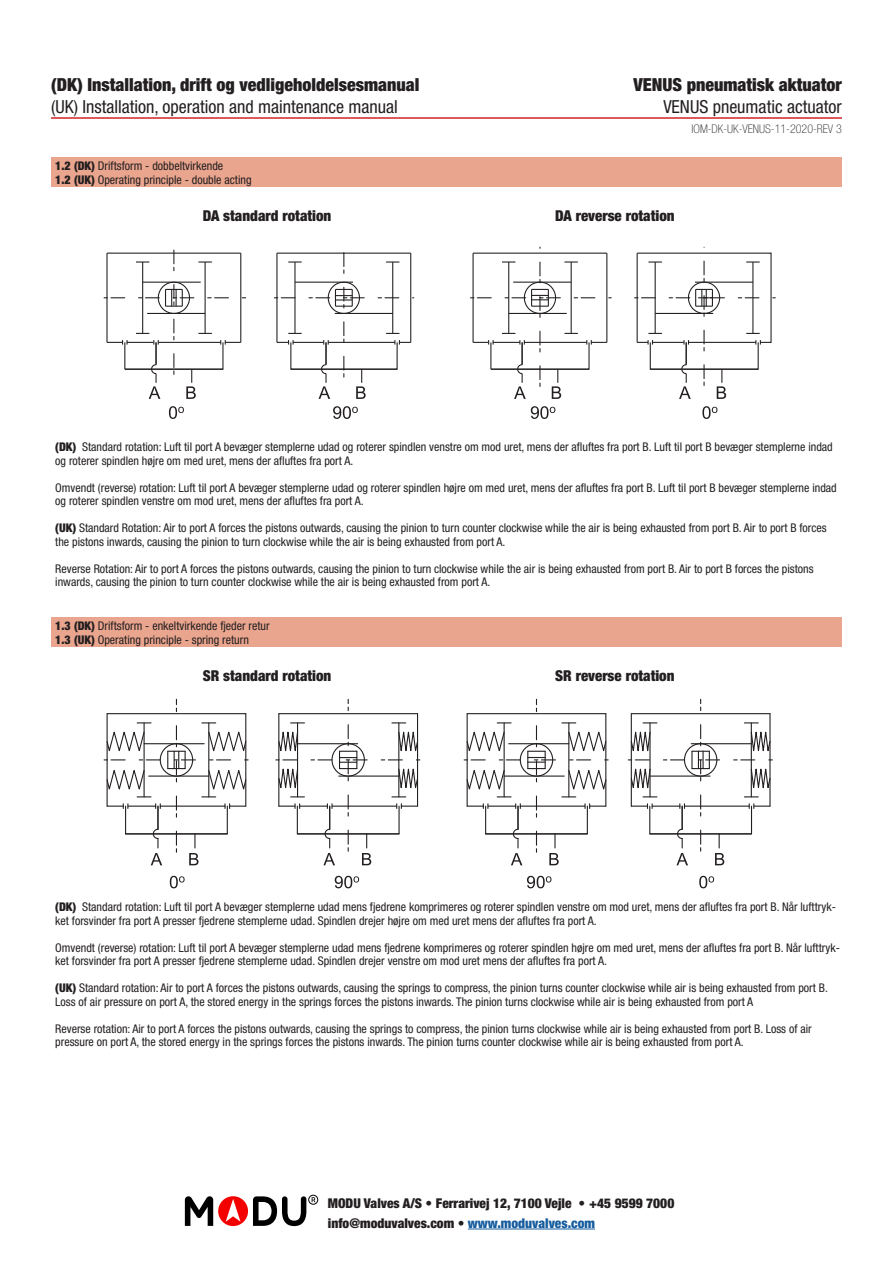
<style>
.page{position:relative;width:893px;height:1263px;background:#fff}
.page>*{position:absolute;margin:0;border:0;box-sizing:border-box;transform-origin:0 0}
.t1{font:900 condensed 18px "Helvetica Neue LT Std";color:#231f20}
.t2{font:condensed 18px "Helvetica Neue LT Std";color:#231f20}
.t3{font:900 condensed 15px "Helvetica Neue LT Std";color:#231f20}
.t4{font:900 condensed 13.5px/19.5px "Helvetica Neue LT Std";color:#231f20}
.t5{font:condensed 12px/13.5px "Helvetica Neue LT Std";color:#231f20}
.t6{font:100 condensed 12px "Helvetica Neue LT Std";color:#231f20}
.s1{font-weight:900}
.s2{font-weight:300;font-stretch:normal}
.s3{color:#175d9e}
</style>
<div class="page">
<div style="left:51px;top:157px;width:791px;height:30px;background:#eaa58e"></div>
<hr style="left:51px;top:117px;width:791px;height:2px;background:#d1232a">
<svg style="left:169px;top:406px;width:15px;height:13px"></svg>
<svg style="left:333px;top:406px;width:25px;height:13px"></svg>
<svg style="left:531px;top:406px;width:24px;height:13px"></svg>
<svg style="left:702px;top:406px;width:15px;height:13px"></svg>
<svg style="left:274px;top:252px;width:140px;height:147px"></svg>
<svg style="left:104px;top:249px;width:143px;height:150px"></svg>
<svg style="left:470px;top:247px;width:141px;height:152px"></svg>
<svg style="left:635px;top:247px;width:140px;height:152px"></svg>
<div style="left:51px;top:617px;width:791px;height:30px;background:#eaa58e"></div>
<svg style="left:104px;top:699px;width:145px;height:166px"></svg>
<svg style="left:276px;top:699px;width:145px;height:166px"></svg>
<svg style="left:464px;top:699px;width:145px;height:166px"></svg>
<svg style="left:628px;top:699px;width:145px;height:166px"></svg>
<svg style="left:170px;top:876px;width:15px;height:12px"></svg>
<svg style="left:335px;top:876px;width:24px;height:12px"></svg>
<svg style="left:527px;top:876px;width:24px;height:12px"></svg>
<svg style="left:699px;top:876px;width:15px;height:12px"></svg>
<div style="left:218px;top:1196px;width:30px;height:30px;background:#f50000;border-radius:50%"></div>
<svg style="left:226px;top:1199px;width:14px;height:22px"></svg>
<svg style="left:185px;top:1196px;width:28px;height:30px"></svg>
<svg style="left:253px;top:1196px;width:53px;height:30px"></svg>
<div style="left:308px;top:1195px;width:10px;height:9px;border:1px solid #000;border-radius:50%"></div>
<svg style="left:312px;top:1197px;width:3px;height:5px"></svg>
<hr style="left:468px;top:1228px;width:127px;height:1px;background:#175d9e">
<h1 class="t1" style="left:51px;top:74px;width:370px">(DK) Installation, drift og vedligeholdelsesmanual</h1>
<h1 class="t2" style="left:51px;top:96px;width:348px">(UK) Installation, operation and maintenance manual</h1>
<p class="t5" style="left:55px;top:158px;width:198px;line-height:14.4px"><span class="s1">1.2 (DK)</span> Driftsform - dobbeltvirkende<br><span class="s1">1.2 (UK)</span> Operating principle - double acting</p>
<h1 class="t1" style="left:633px;top:74px;width:210px">VENUS pneumatisk aktuator</h1>
<h1 class="t2" style="left:663px;top:96px;width:180px">VENUS pneumatic actuator</h1>
<p class="t6" style="left:692px;top:122px;width:152px">IOM-DK-UK-VENUS-11-2020-REV 3</p>
<p class="t3" style="left:203px;top:206px;width:130px">DA standard rotation</p>
<p class="t3" style="left:555px;top:206px;width:121px">DA reverse rotation</p>
<p class="t5" style="left:55px;top:440px;width:779px"><span class="s1">(DK)</span> Standard rotation: Luft til port A bevæger stemplerne udad og roterer spindlen venstre om mod uret, mens der afluftes fra port B. Luft til port B bevæger stemplerne indad og roterer spindlen højre om med uret, mens der afluftes fra port A.</p>
<p class="t5" style="left:55px;top:481px;width:783px">Omvendt (reverse) rotation: Luft til port A bevæger stemplerne udad og roterer spindlen højre om med uret, mens der afluftes fra port B. Luft til port B bevæger stemplerne indad og roterer spindlen venstre om mod uret, mens der afluftes fra port A.</p>
<p class="t5" style="left:55px;top:521px;width:773px"><span class="s1">(UK)</span> Standard Rotation: Air to port A forces the pistons outwards, causing the pinion to turn counter clockwise while the air is being exhausted from port B. Air to port B forces the pistons inwards, causing the pinion to turn clockwise while the air is being exhausted from port A.</p>
<p class="t5" style="left:55px;top:562px;width:760px">Reverse Rotation: Air to port A forces the pistons outwards, causing the pinion to turn clockwise while the air is being exhausted from port B. Air to port B forces the pistons inwards, causing the pinion to turn counter clockwise while the air is being exhausted from port A.</p>
<p class="t5" style="left:55px;top:618px;width:216px;line-height:14.4px"><span class="s1">1.3 (DK)</span> Driftsform - enkeltvirkende fjeder retur<br><span class="s1">1.3 (UK)</span> Operating principle - spring return</p>
<p class="t3" style="left:203px;top:666px;width:130px">SR standard rotation</p>
<p class="t3" style="left:555px;top:666px;width:121px">SR reverse rotation</p>
<p class="t5" style="left:55px;top:900px;width:782px"><span class="s1">(DK)</span> Standard rotation: Luft til port A bevæger stemplerne udad mens fjedrene komprimeres og roterer spindlen venstre om mod uret, mens der afluftes fra port B. Når lufttryk&shy;ket forsvinder fra port A presser fjedrene stemplerne udad. Spindlen drejer højre om med uret mens der afluftes fra port A.</p>
<p class="t5" style="left:55px;top:941px;width:786px">Omvendt (reverse) rotation: Luft til port A bevæger stemplerne udad mens fjedrene komprimeres og roterer spindlen højre om med uret, mens der afluftes fra port B. Når lufttryk&shy;ket forsvinder fra port A presser fjedrene stemplerne udad. Spindlen drejer venstre om mod uret mens der afluftes fra port A.</p>
<p class="t5" style="left:55px;top:981px;width:774px"><span class="s1">(UK)</span> Standard rotation: Air to port A forces the pistons outwards, causing the springs to compress, the pinion turns counter clockwise while air is being exhausted from port B.<br>Loss of air pressure on port A, the stored energy in the springs forces the pistons inwards. The pinion turns clockwise while air is being exhausted from port A</p>
<p class="t5" style="left:55px;top:1022px;width:758px">Reverse rotation: Air to port A forces the pistons outwards, causing the springs to compress, the pinion turns clockwise while air is being exhausted from port B. Loss of air pressure on port A, the stored energy in the springs forces the pistons inwards. The pinion turns counter clockwise while air is being exhausted from port A.</p>
<p class="t4" style="left:328px;top:1193px;width:348px">MODU Valves A/S <span class="s2">•</span> Ferrarivej 12, 7100 Vejle <span class="s2">•</span> +45 9599 7000 info@moduvalves.com <span class="s2">•</span> <span class="s3">www.moduvalves.com</span></p>
</div>
